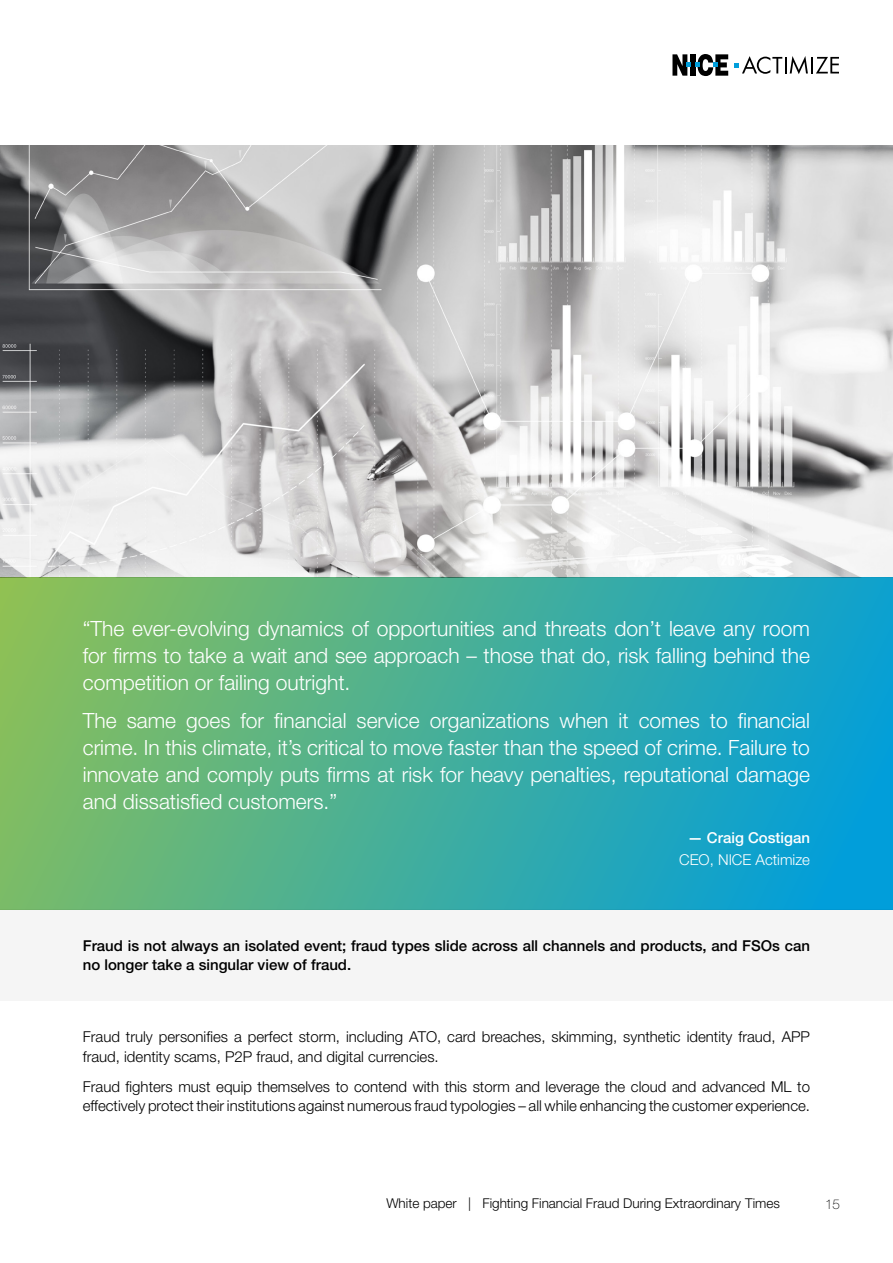
<style>
.page{position:relative;width:893px;height:1263px;background:#fff}
.page>*{position:absolute;margin:0;border:0;box-sizing:border-box;transform-origin:0 0}
.t1{font:300 21px/27px "Helvetica Neue LT Pro";color:#fff;text-align:justify}
.t2{font:300 15px/19.5px "Helvetica Neue LT Pro";color:#000}
.t3{font:500 15px/19.5px "Helvetica Neue LT Pro";color:#000}
.t4{font:300 15px "Helvetica Neue LT Pro";color:#fff}
.t5{font:500 15px "Helvetica Neue LT Pro";color:#fff}
.t6{font:300 13.5px "Helvetica Neue LT Pro";color:#000}
.t7{font:100 13.5px "Helvetica Neue LT Pro";color:#000}
</style>
<div class="page">
<svg style="left:672px;top:54px;width:56px;height:22px"></svg>
<svg style="left:734px;top:56px;width:105px;height:18px"></svg>
<img style="left:0;top:145px;width:893px;height:432px">
<div style="left:0;top:909px;width:893px;height:92px;background:#f1f1f1"></div>
<div style="left:0;top:577px;width:893px;height:332px;background:linear-gradient(to right,#86be5d,#029fd9)"></div>
<p class="t1" style="left:83px;top:615px;width:729px">“The ever-evolving dynamics of opportunities and threats don’t leave any room for firms to take a wait and see approach – those that do, risk falling behind the competition or failing outright.</p>
<p class="t1" style="left:83px;top:706px;width:729px">The same goes for financial service organizations when it comes to financial crime. In this climate, it’s critical to move faster than the speed of crime. Failure to innovate and comply puts firms at risk for heavy penalties, reputational damage and dissatisfied customers.”</p>
<p class="t5" style="left:688px;top:828px;width:124px">— Craig Costigan</p>
<p class="t4" style="left:679px;top:850px;width:132px">CEO, NICE Actimize</p>
<p class="t3" style="left:83px;top:935px;width:729px">Fraud is not always an isolated event; fraud types slide across all channels and products, and FSOs can no longer take a singular view of fraud.</p>
<p class="t2" style="left:83px;top:1026px;width:729px">Fraud truly personifies a perfect storm, including ATO, card breaches, skimming, synthetic identity fraud, APP fraud, identity scams, P2P fraud, and digital currencies.</p>
<p class="t2" style="left:83px;top:1076px;width:729px">Fraud fighters must equip themselves to contend with this storm and leverage the cloud and advanced ML to effectively protect their institutions against numerous fraud typologies – all while enhancing the customer experience.</p>
<p class="t6" style="left:386px;top:1195px;width:395px">White paper | Fighting Financial Fraud During Extraordinary Times</p>
<p class="t7" style="left:825px;top:1196px;width:17px">15</p>
</div>
